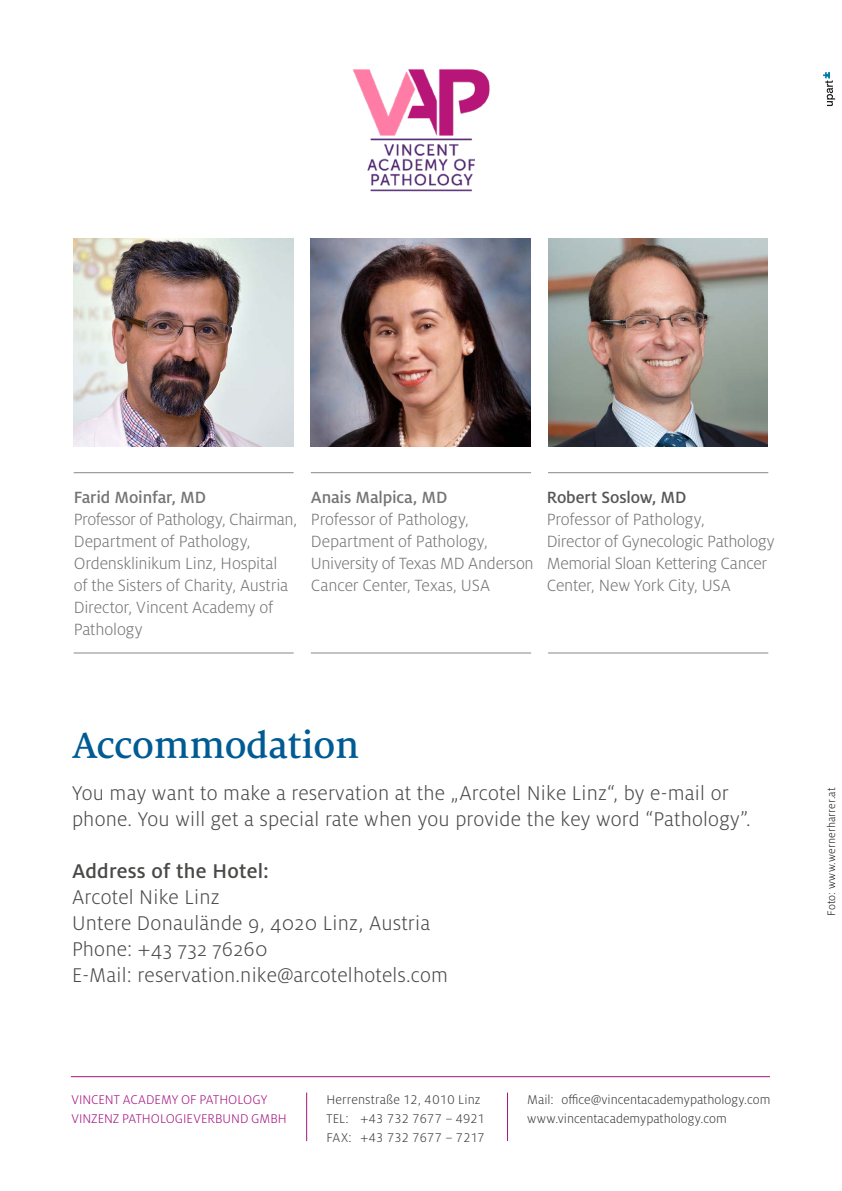
<style>
.page{position:relative;width:842px;height:1191px;background:#fff}
.page>*{position:absolute;margin:0;border:0;box-sizing:border-box;transform-origin:0 0}
.t1{font:500 40px "Milo Serif Pro";letter-spacing:-.01em;color:#005b94}
.t2{font:300 22px/26px "Milo OT";letter-spacing:.01em;color:#494948}
.t3{font:500 22px "Milo OT";letter-spacing:.01em;color:#494948}
.t4{font:300 18px/22px "Milo OT";letter-spacing:-.01em;color:#747473}
.t5{font:500 18px "Milo OT";letter-spacing:-.01em;color:#747473}
.t6{font:500 18px "Milo OT";letter-spacing:-.005em;color:#565656}
.t7{font:300 14px/19px "Milo OT";color:#3b3b3a}
.t8{font:300 14px/19px "Milo OT";color:#a31480}
.t9{font:300 12px "Milo OT";letter-spacing:.015em;color:#1a1a18}
</style>
<div class="page">
<img style="left:353px;top:69px;width:137px;height:123px">
<hr style="left:71px;top:1076px;width:699px;height:1px;background:#a31480">
<hr style="left:306px;top:1092px;width:1px;height:49px;background:#a31480">
<hr style="left:507px;top:1092px;width:1px;height:49px;background:#a31480">
<hr style="left:74px;top:472px;width:220px;height:1px;background:#888">
<hr style="left:311px;top:472px;width:220px;height:1px;background:#888">
<hr style="left:548px;top:472px;width:220px;height:1px;background:#888">
<hr style="left:74px;top:652px;width:220px;height:1px;background:#888">
<hr style="left:311px;top:652px;width:220px;height:1px;background:#888">
<hr style="left:548px;top:652px;width:220px;height:1px;background:#888">
<img style="left:74px;top:239px;width:219px;height:208px">
<img style="left:311px;top:239px;width:220px;height:208px">
<img style="left:548px;top:239px;width:220px;height:208px">
<svg style="left:823px;top:72px;width:12px;height:34px"></svg>
<p class="t5" style="left:74px;top:487px;width:134px">Farid Moinfar, MD</p>
<p class="t4" style="left:74px;top:508px;width:225px">Professor of Pathology, Chairman,<br>Department of Pathology,<br>Ordensklinikum Linz, Hospital<br>of the Sisters of Charity, Austria<br>Director, Vincent Academy of<br>Pathology</p>
<p class="t5" style="left:311px;top:487px;width:138px">Anais Malpica, MD</p>
<p class="t4" style="left:311px;top:508px;width:224px">Professor of Pathology,<br>Department of Pathology,<br>University of Texas MD Anderson<br>Cancer Center, Texas, USA</p>
<p class="t6" style="left:547px;top:487px;width:141px">Robert Soslow, MD</p>
<p class="t4" style="left:547px;top:508px;width:229px">Professor of Pathology,<br>Director of Gynecologic Pathology<br>Memorial Sloan Kettering Cancer<br>Center, New York City, USA</p>
<h1 class="t1" style="left:72px;top:723px;width:289px">Accommodation</h1>
<p class="t2" style="left:72px;top:780px;width:680px">You may want to make a reservation at the „Arcotel Nike Linz“, by e-mail or phone. You will get a special rate when you provide the key word “Pathology”.</p>
<p class="t3" style="left:72px;top:859px;width:199px">Address of the Hotel:</p>
<p class="t2" style="left:72px;top:884px;width:377px">Arcotel Nike Linz<br>Untere Donaulände 9, 4020 Linz, Austria<br>Phone: +43 732 76260<br>E-Mail: reservation.nike@arcotelhotels.com</p>
<p class="t8" style="left:71px;top:1090px;width:217px">VINCENT ACADEMY OF PATHOLOGY<br>VINZENZ PATHOLOGIEVERBUND GMBH</p>
<p class="t7" style="left:326px;top:1090px;width:160px">Herrenstraße 12, 4010 Linz<br>TEL: +43 732 7677 – 4921<br>FAX: +43 732 7677 – 7217</p>
<p class="t7" style="left:527px;top:1090px;width:245px">Mail: office@vincentacademypathology.com www.vincentacademypathology.com</p>
<p class="t9" style="left:825px;top:916px;width:130px;rotate:-90deg">Foto: www.wernerharrer.at</p>
</div>
